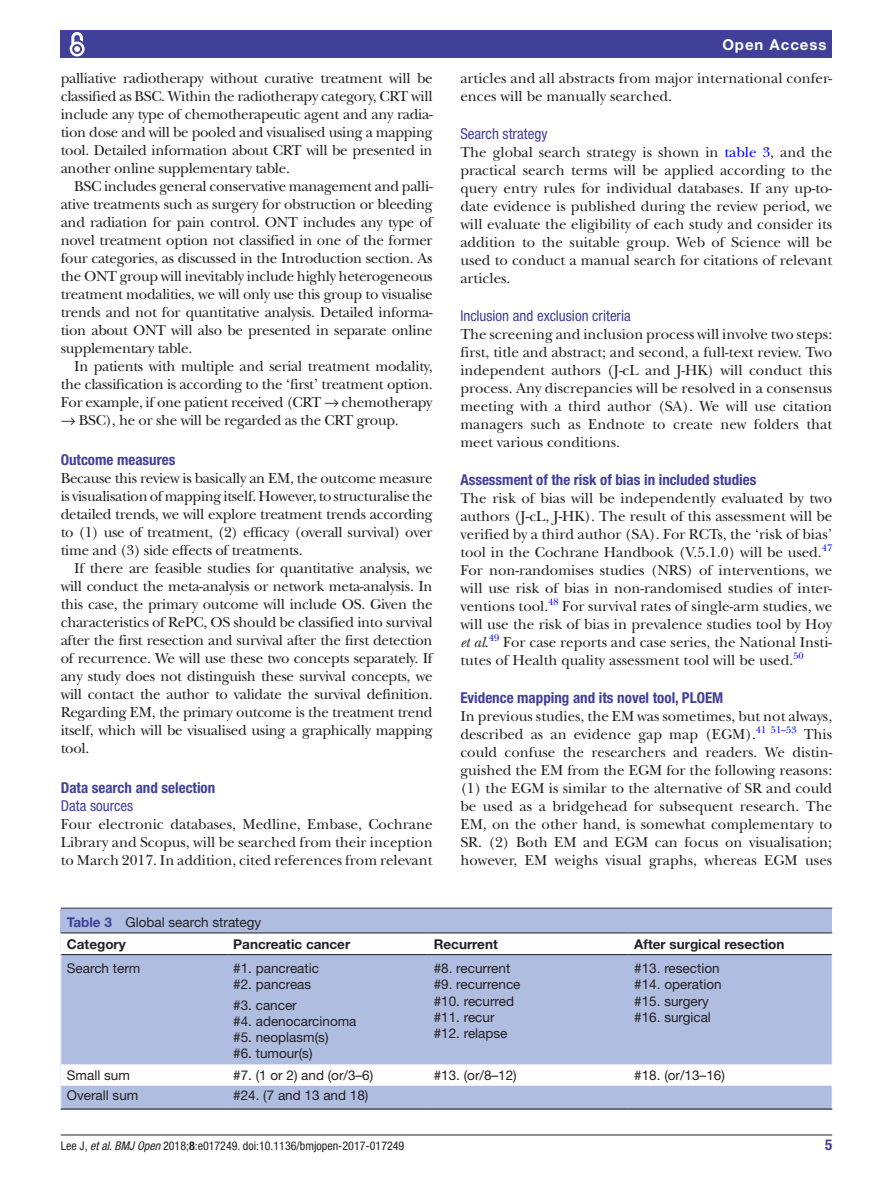
<style>
.page{position:relative;width:893px;height:1191px;background:#fff}
.page>*{position:absolute;margin:0;border:0;box-sizing:border-box;transform-origin:0 0}
.t1{font:15px/18px "New Baskerville";color:#231f20;text-align:justify}
.t2{font:700 condensed 15px "Helvetica Neue LT Std";color:#414099}
.t3{font:condensed 15px "Helvetica Neue LT Std";color:#414099}
.t4{font:15px "New Baskerville";letter-spacing:-.02em;color:#231f20}
.t5{font:700 15px "Helvetica Neue LT Std";letter-spacing:.065em;color:#fff}
.t6{font:13.5px/16.2px "Helvetica Neue LT Std";color:#231f20}
.t7{font:700 13.5px "Helvetica Neue LT Std";color:#231f20}
.t8{font:condensed 12px "Helvetica Neue LT Std";color:#231f20}
.t9{font:9.9px "New Baskerville";color:#00f}
.s1{color:#00f}
.s2{font-style:italic}
.s3{font-weight:700;color:#414099}
.s4{font-weight:700}
</style>
<div class="page">
<hr style="left:61px;top:1134px;width:771px;height:1px;background:#231f20">
<div style="left:61px;top:31px;width:771px;height:27px;background:#414099"></div>
<svg style="left:69px;top:32px;width:16px;height:25px"></svg>
<div style="left:61px;top:908px;width:771px;height:201px;background:#afbde1"></div>
<hr style="left:61px;top:907px;width:771px;height:1px;background:#231f20">
<div style="left:61px;top:933px;width:771px;height:21px;background:#fff"></div>
<svg style="left:61px;top:955px;width:771px;height:153px"></svg>
<hr style="left:61px;top:932px;width:166px;height:1px;background:#231f20">
<hr style="left:61px;top:954px;width:166px;height:1px;background:#231f20">
<hr style="left:227px;top:932px;width:201px;height:1px;background:#231f20">
<hr style="left:227px;top:954px;width:201px;height:1px;background:#231f20">
<hr style="left:428px;top:932px;width:200px;height:1px;background:#231f20">
<hr style="left:428px;top:954px;width:200px;height:1px;background:#231f20">
<hr style="left:628px;top:932px;width:204px;height:1px;background:#231f20">
<hr style="left:628px;top:954px;width:204px;height:1px;background:#231f20">
<hr style="left:61px;top:1108px;width:166px;height:1px;background:#231f20">
<hr style="left:227px;top:1108px;width:201px;height:1px;background:#231f20">
<hr style="left:428px;top:1108px;width:200px;height:1px;background:#231f20">
<hr style="left:628px;top:1108px;width:204px;height:1px;background:#231f20">
<svg style="left:60px;top:933px;width:1px;height:21px"></svg>
<svg style="left:60px;top:1064px;width:1px;height:44px"></svg>
<p class="t1" style="left:61px;top:69px;width:373px">palliative radiotherapy without curative treatment will be classified as BSC. Within the radiotherapy category, CRT will include any type of chemotherapeutic agent and any radia&shy;tion dose and will be pooled and visualised using a mapping tool. Detailed information about CRT will be presented in another online supplementary table.</p>
<p class="t1" style="left:61px;top:177px;width:373px;text-indent:14px">BSC includes general conservative management and palli&shy;ative treatments such as surgery for obstruction or bleeding and radiation for pain control. ONT includes any type of novel treatment option not classified in one of the former four categories, as discussed in the Introduction section. As the ONT group will inevitably include highly heterogeneous treatment modalities, we will only use this group to visualise trends and not for quantitative analysis. Detailed informa&shy;tion about ONT will also be presented in separate online supplementary table.</p>
<p class="t1" style="left:61px;top:357px;width:373px;text-indent:14px">In patients with multiple and serial treatment modality, the classification is according to the ‘first’ treatment option.<br>For example, if one patient received (CRT → chemotherapy</p>
<p class="t4" style="left:61px;top:412px;width:339px">→ BSC), he or she will be regarded as the CRT group.</p>
<p class="t2" style="left:61px;top:450px;width:116px">Outcome measures</p>
<p class="t1" style="left:61px;top:469px;width:373px">Because this review is basically an EM, the outcome measure is visualisation of mapping itself. However, to structuralise the detailed trends, we will explore treatment trends according to (1) use of treatment, (2) efficacy (overall survival) over time and (3) side effects of treatments.</p>
<p class="t1" style="left:61px;top:559px;width:373px;text-indent:14px">If there are feasible studies for quantitative analysis, we will conduct the meta-analysis or network meta-analysis. In this case, the primary outcome will include OS. Given the characteristics of RePC, OS should be classified into survival after the first resection and survival after the first detection of recurrence. We will use these two concepts separately. If any study does not distinguish these survival concepts, we will contact the author to validate the survival definition.<br>Regarding EM, the primary outcome is the treatment trend itself, which will be visualised using a graphically mapping tool.</p>
<p class="t2" style="left:61px;top:778px;width:156px">Data search and selection</p>
<p class="t3" style="left:61px;top:797px;width:74px">Data sources</p>
<p class="t1" style="left:61px;top:815px;width:373px">Four electronic databases, Medline, Embase, Cochrane Library and Scopus, will be searched from their inception to March 2017. In addition, cited references from relevant</p>
<p class="t5" style="left:722px;top:35px;width:106px">Open Access</p>
<p class="t1" style="left:460px;top:69px;width:373px">articles and all abstracts from major international confer&shy;ences will be manually searched.</p>
<p class="t3" style="left:460px;top:125px;width:89px">Search strategy</p>
<p class="t1" style="left:460px;top:143px;width:373px">The global search strategy is shown in <span class="s1">table 3</span>, and the practical search terms will be applied according to the query entry rules for individual databases. If any up-to&shy;date evidence is published during the review period, we will evaluate the eligibility of each study and consider its addition to the suitable group. Web of Science will be used to conduct a manual search for citations of relevant articles.</p>
<p class="t3" style="left:460px;top:307px;width:172px">Inclusion and exclusion criteria</p>
<p class="t1" style="left:460px;top:325px;width:373px">The screening and inclusion process will involve two steps: first, title and abstract; and second, a full-text review. Two independent authors (J-cL and J-HK) will conduct this process. Any discrepancies will be resolved in a consensus meeting with a third author (SA). We will use citation managers such as Endnote to create new folders that meet various conditions.</p>
<p class="t2" style="left:460px;top:471px;width:298px">Assessment of the risk of bias in included studies</p>
<p class="t1" style="left:460px;top:489px;width:373px">The risk of bias will be independently evaluated by two authors (J-cL, J-HK). The result of this assessment will be verified by a third author (SA). For RCTs, the ‘risk of bias’ tool in the Cochrane Handbook (V.5.1.0) will be used.<sup>47<br></sup>For non-randomises studies (NRS) of interventions, we will use risk of bias in non-randomised studies of inter&shy;ventions tool.</p>
<p class="t9" style="left:548px;top:595px;width:12px">48</p>
<p class="t1" style="left:460px;top:597px;width:373px;text-indent:102px">For survival rates of single-arm studies, we will use the risk of bias in prevalence studies tool by Hoy <span class="s2">et al</span>.</p>
<p class="t9" style="left:489px;top:631px;width:12px">49</p>
<p class="t1" style="left:460px;top:633px;width:373px;text-indent:43px">For case reports and case series, the National Insti&shy;tutes of Health quality assessment tool will be used.</p>
<p class="t9" style="left:793px;top:649px;width:12px">50</p>
<p class="t2" style="left:460px;top:689px;width:264px">Evidence mapping and its novel tool, PLOEM</p>
<p class="t1" style="left:460px;top:707px;width:373px">In previous studies, the EM was sometimes, but not always, described as an evidence gap map (EGM).</p>
<p class="t9" style="left:756px;top:723px;width:42px">41 51–53</p>
<p class="t1" style="left:460px;top:725px;width:373px;text-indent:343px">This could confuse the researchers and readers. We distin&shy;guished the EM from the EGM for the following reasons: (1) the EGM is similar to the alternative of SR and could be used as a bridgehead for subsequent research. The EM, on the other hand, is somewhat complementary to SR. (2) Both EM and EGM can focus on visualisation; however, EM weighs visual graphs, whereas EGM uses</p>
<p class="t6" style="left:67px;top:910px;width:196px;line-height:22px"><span class="s3">Table 3</span> Global search strategy<br><span class="s4">Category</span></p>
<p class="t7" style="left:233px;top:935px;width:119px">Pancreatic cancer</p>
<p class="t7" style="left:434px;top:935px;width:66px">Recurrent</p>
<p class="t7" style="left:634px;top:935px;width:152px">After surgical resection</p>
<p class="t6" style="left:67px;top:960px;width:75px">Search term</p>
<p class="t6" style="left:233px;top:960px;width:87px">#1. pancreatic #2. pancreas</p>
<p class="t6" style="left:434px;top:960px;width:88px">#8. recurrent #9. recurrence #10. recurred #11. recur #12. relapse</p>
<p class="t6" style="left:634px;top:960px;width:89px">#13. resection #14. operation #15. surgery #16. surgical</p>
<p class="t6" style="left:233px;top:996px;width:125px">#3. cancer<br>#4. adenocarcinoma #5. neoplasm(s)<br>#6. tumour(s)</p>
<p class="t6" style="left:67px;top:1066px;width:65px">Small sum</p>
<p class="t6" style="left:233px;top:1066px;width:142px">#7. (1 or 2) and (or/3–6)</p>
<p class="t6" style="left:434px;top:1066px;width:85px">#13. (or/8–12)</p>
<p class="t6" style="left:634px;top:1066px;width:92px">#18. (or/13–16)</p>
<p class="t6" style="left:67px;top:1087px;width:73px">Overall sum</p>
<p class="t6" style="left:233px;top:1087px;width:137px">#24. (7 and 13 and 18)</p>
<p class="t8" style="left:61px;top:1138px;width:345px">Lee J, <span class="s2">et al</span>. <span class="s2">BMJ Open</span> 2018;<span class="s4">8</span>:e017249. doi:10.1136/bmjopen-2017-017249</p>
<p class="t2" style="left:825px;top:1135px;width:9px">5</p>
</div>
